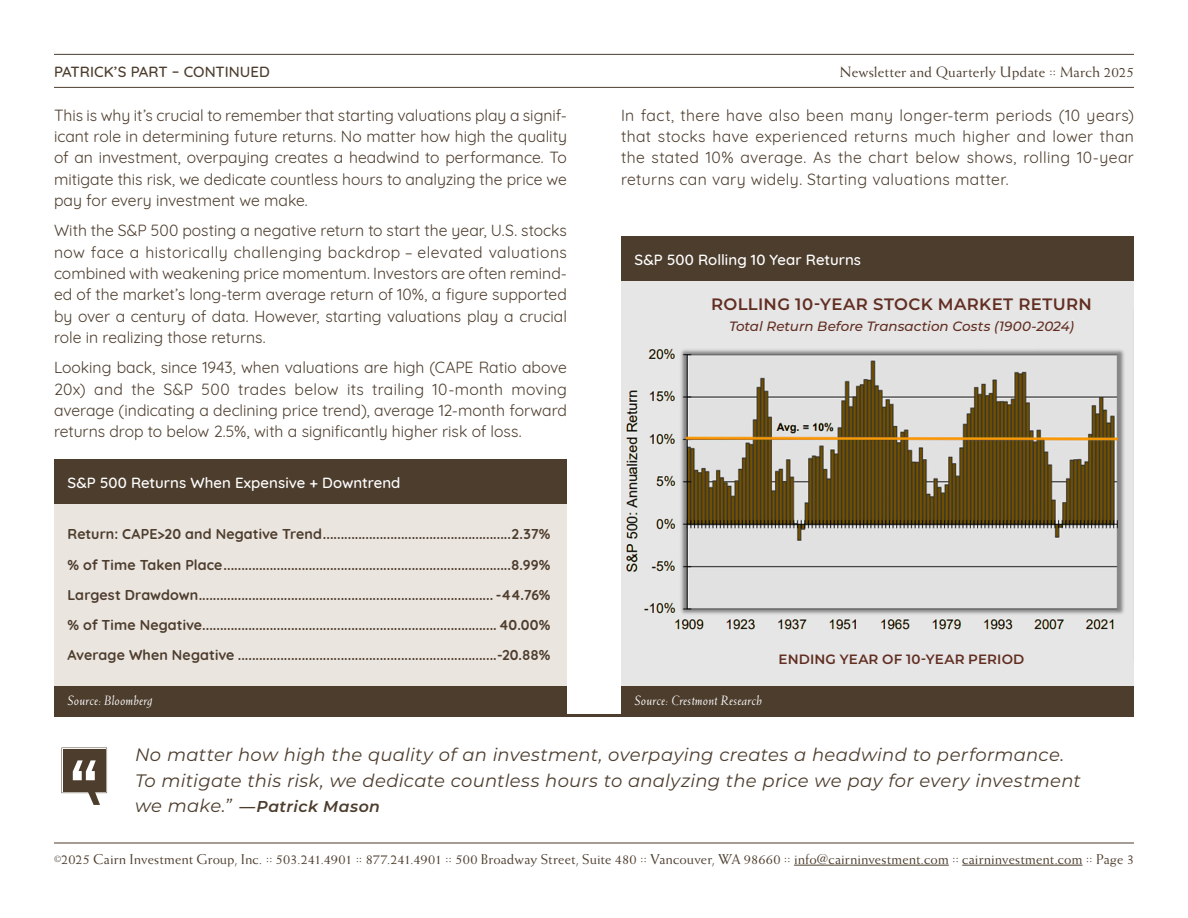
<style>
.page{position:relative;width:1188px;height:918px;background:#fff}
.page>*{position:absolute;margin:0;border:0;box-sizing:border-box;transform-origin:0 0}
.pull_quote{font:italic 18px/25.5px "Montserrat";letter-spacing:.015em;color:#4d3d2d}
.graph_titles{font:600 16.5px "Montserrat";letter-spacing:.02em;color:#622e22}
.body{font:15.75px/21.3px "Quicksand";color:#4d3d2d;text-align:justify}
.pull_quote-2{font:italic 600 15.75px "Montserrat";letter-spacing:.03em;color:#4d3d2d}
.graph_titles-2{font:500 15px "Quicksand";letter-spacing:.005em;color:#fff}
.t1{font:15px "Weiss Std";letter-spacing:.005em;color:#4d3d2d}
.t2{font:500 15px "Quicksand";letter-spacing:-.005em;color:#4d3d2d}
.body-2{font:700 14.25px "Quicksand";letter-spacing:.005em;color:#4d3d2d}
.t3{font:14.25px "Weiss Std";letter-spacing:.005em;color:#4d3d2d}
.graph_titles-3{font:italic 500 13.5px "Montserrat";color:#622e22}
.body-3{font:italic 13.5px "Weiss Std";letter-spacing:.015em;color:#fff}
.graph_titles-4{font:600 13.5px "Montserrat";letter-spacing:.01em;color:#622e22}
.s1{font-weight:400;font-size:18px}
.s2{font-size:9px}
</style>
<div class="page">
<hr style="left:54px;top:54px;width:1080px;height:1px;background:#4d3d2d">
<hr style="left:54px;top:87px;width:1080px;height:1px;background:#4d3d2d">
<hr style="left:54px;top:843px;width:1080px;height:1px;background:#4d3d2d">
<hr style="left:794px;top:865px;width:155px;height:1px;background:#4d3d2d">
<hr style="left:962px;top:865px;width:121px;height:1px;background:#4d3d2d">
<img style="left:621px;top:281px;width:513px;height:405px">
<div style="left:621px;top:236px;width:513px;height:45px;background:#4d3d2d"></div>
<div style="left:621px;top:686px;width:513px;height:28px;background:#4d3d2d"></div>
<hr style="left:54px;top:714px;width:1080px;height:3px;background:#4d3d2d">
<svg style="left:62px;top:748px;width:45px;height:57px"></svg>
<div style="left:54px;top:494px;width:513px;height:198px;background:#ebe5e0"></div>
<div style="left:54px;top:460px;width:513px;height:44px;background:#4d3d2d"></div>
<div style="left:54px;top:686px;width:513px;height:28px;background:#4d3d2d"></div>
<p class="t2" style="left:54px;top:59px;width:217px">PATRICK’S PART – CONTINUED</p>
<p class="t1" style="left:840px;top:63px;width:296px">Newsletter and Quarterly Update :: March 2025</p>
<p class="body" style="left:54px;top:103px;width:515px">This is why it’s crucial to remember that starting valuations play a signif&shy;icant role in determining future returns. No matter how high the quality of an investment, overpaying creates a headwind to performance. To mitigate this risk, we dedicate countless hours to analyzing the price we pay for every investment we make.</p>
<p class="body" style="left:54px;top:219px;width:515px">With the S&amp;P 500 posting a negative return to start the year, U.S. stocks now face a historically challenging backdrop – elevated valuations combined with weakening price momentum. Investors are often remind&shy;ed of the market’s long-term average return of 10%, a figure supported by over a century of data. However, starting valuations play a crucial role in realizing those returns.</p>
<p class="body" style="left:54px;top:356px;width:514px">Looking back, since 1943, when valuations are high (CAPE Ratio above 20x) and the S&amp;P 500 trades below its trailing 10-month moving average (indicating a declining price trend), average 12-month forward returns drop to below 2.5%, with a significantly higher risk of loss.</p>
<p class="graph_titles-2" style="left:68px;top:470px;width:335px">S&amp;P 500 Returns When Expensive + Downtrend</p>
<p class="body-2" style="left:68px;top:522px;width:484px">Return: CAPE&gt;20 and Negative Trend.....................................................2.37%</p>
<p class="body-2" style="left:68px;top:553px;width:485px">% of Time Taken Place.................................................................................8.99%</p>
<p class="body-2" style="left:68px;top:583px;width:484px">Largest Drawdown................................................................................... -44.76%</p>
<p class="body-2" style="left:68px;top:613px;width:485px">% of Time Negative...................................................................................40.00%</p>
<p class="body-2" style="left:68px;top:644px;width:484px">Average When Negative .........................................................................-20.88%</p>
<p class="body-3" style="left:68px;top:692px;width:87px">Source: Bloomberg</p>
<p class="body" style="left:621px;top:103px;width:515px">In fact, there have also been many longer-term periods (10 years) that stocks have experienced returns much higher and lower than the stated 10% average. As the chart below shows, rolling 10-year returns can vary widely. Starting valuations matter.</p>
<p class="graph_titles-2" style="left:634px;top:247px;width:228px">S&amp;P 500 Rolling 10 Year Returns</p>
<p class="graph_titles" style="left:711px;top:293px;width:382px">ROLLING 10-YEAR STOCK MARKET RETURN</p>
<p class="graph_titles-3" style="left:729px;top:317px;width:346px">Total Return Before Transaction Costs (1900-2024)</p>
<p class="body-3" style="left:634px;top:692px;width:129px">Source: Crestmont Research</p>
<p class="graph_titles-4" style="left:779px;top:649px;width:247px">ENDING YEAR OF 10-YEAR PERIOD</p>
<p class="pull_quote" style="left:135px;top:741px;width:947px">No matter how high the quality of an investment, overpaying creates a headwind to performance.<br>To mitigate this risk, we dedicate countless hours to analyzing the price we pay for every investment</p>
<p class="pull_quote-2" style="left:135px;top:795px;width:247px"><span class="s1">we make.”</span> —Patrick Mason</p>
<p class="t3" style="left:54px;top:851px;width:1081px"><span class="s2">©</span>2025 Cairn Investment Group, Inc. :: 503.241.4901 :: 877.241.4901 :: 500 Broadway Street, Suite 480 :: Vancouver, WA 98660 :: info@cairninvestment.com :: cairninvestment.com :: Page 3</p>
</div>
